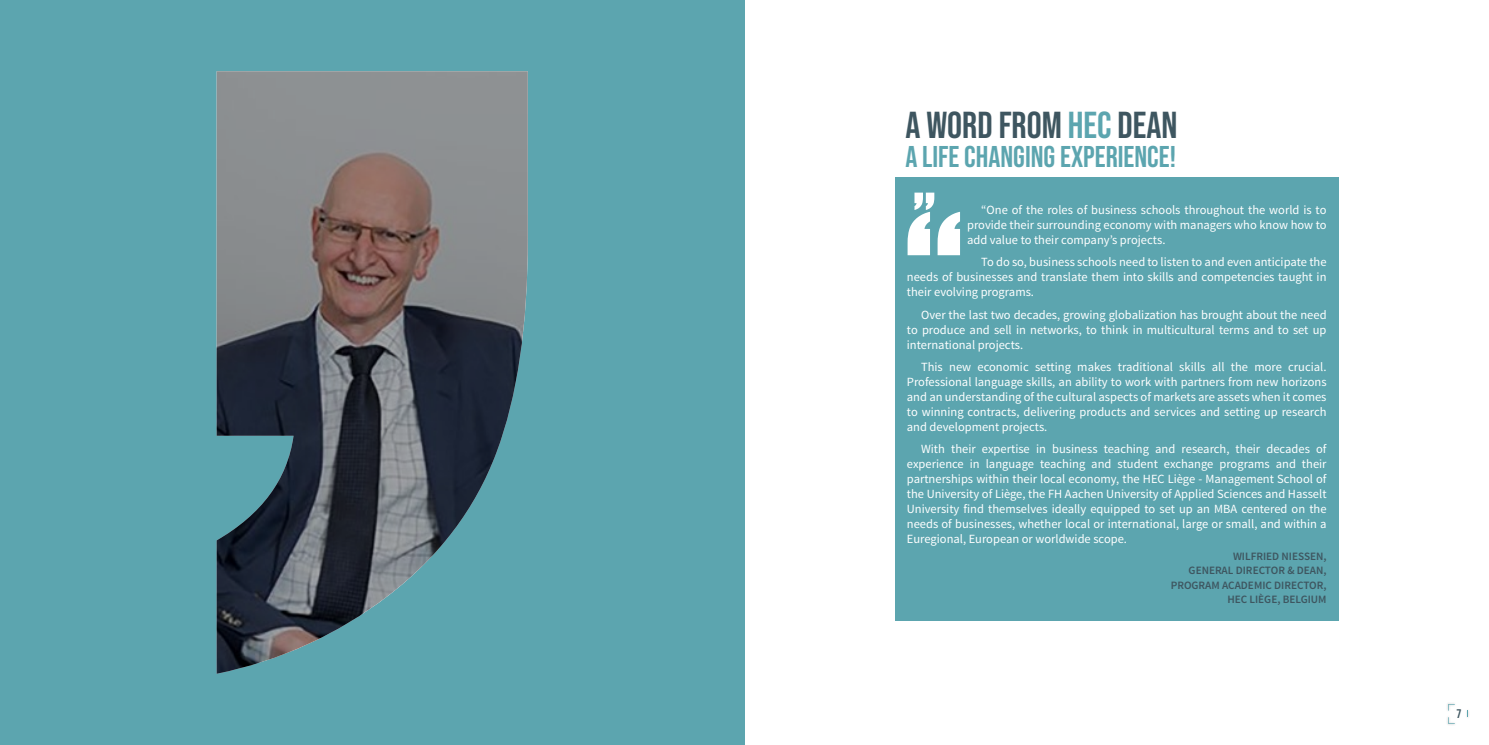
<style>
.page{position:relative;width:1489px;height:745px;background:#fff}
.page>*{position:absolute;margin:0;border:0;box-sizing:border-box;transform-origin:0 0}
.t1{font:37.5px "Bebas Neue";color:#3e5660}
.t2{font:30px "Bebas Neue";color:#5ca5af}
.t3{font:12.5px/15px "Source Sans Pro";color:#fff;text-align:justify}
.t4{font:12.5px "Bebas Neue";color:#3e5660}
.t5{font:600 11.25px/14.2px "Source Sans Pro";color:#3e5660;text-align:right}
.s1{color:#5ca5af}
</style>
<div class="page">
<div style="left:0;top:0;width:744px;height:744px;background:#5ca5af"></div>
<div style="left:895px;top:177px;width:443px;height:443px;background:#5ca5af"></div>
<svg style="left:907px;top:192px;width:53px;height:63px"></svg>
<svg style="left:217px;top:71px;width:311px;height:602px"></svg>
<svg style="left:1447px;top:703px;width:7px;height:7px"></svg>
<svg style="left:1447px;top:717px;width:6px;height:6px"></svg>
<h1 class="t1" style="left:905px;top:104px;width:274px">A WORD FROM <span class="s1">HEC</span> DEAN</h1>
<h2 class="t2" style="left:905px;top:139px;width:272px">A LIFE CHANGING EXPERIENCE!</h2>
<p class="t3" style="left:967px;top:203px;width:361px;text-indent:14px">“One of the roles of business schools throughout the world is to provide their surrounding economy with managers who know how to add value to their company’s projects.</p>
<p class="t3" style="left:906px;top:255px;width:421px;text-indent:74px">To do so, business schools need to listen to and even anticipate the needs of businesses and translate them into skills and competencies taught in their evolving programs.</p>
<p class="t3" style="left:906px;top:307px;width:421px;text-indent:14px">Over the last two decades, growing globalization has brought about the need to produce and sell in networks, to think in multicultural terms and to set up international projects.</p>
<p class="t3" style="left:906px;top:359px;width:421px;text-indent:14px">This new economic setting makes traditional skills all the more crucial.<br>Professional language skills, an ability to work with partners from new horizons and an understanding of the cultural aspects of markets are assets when it comes to winning contracts, delivering products and services and setting up research and development projects.</p>
<p class="t3" style="left:906px;top:441px;width:421px;text-indent:14px">With their expertise in business teaching and research, their decades of experience in language teaching and student exchange programs and their partnerships within their local economy, the HEC Liège - Management School of the University of Liège, the FH Aachen University of Applied Sciences and Hasselt University find themselves ideally equipped to set up an MBA centered on the needs of businesses, whether local or international, large or small, and within a Euregional, European or worldwide scope.</p>
<p class="t5" style="left:1170px;top:549px;width:157px">WILFRIED NIESSEN,<br>GENERAL DIRECTOR &amp; DEAN,<br>PROGRAM ACADEMIC DIRECTOR,<br>HEC LIÈGE, BELGIUM</p>
<p class="t4" style="left:1456px;top:706px;width:6px">7</p>
</div>
